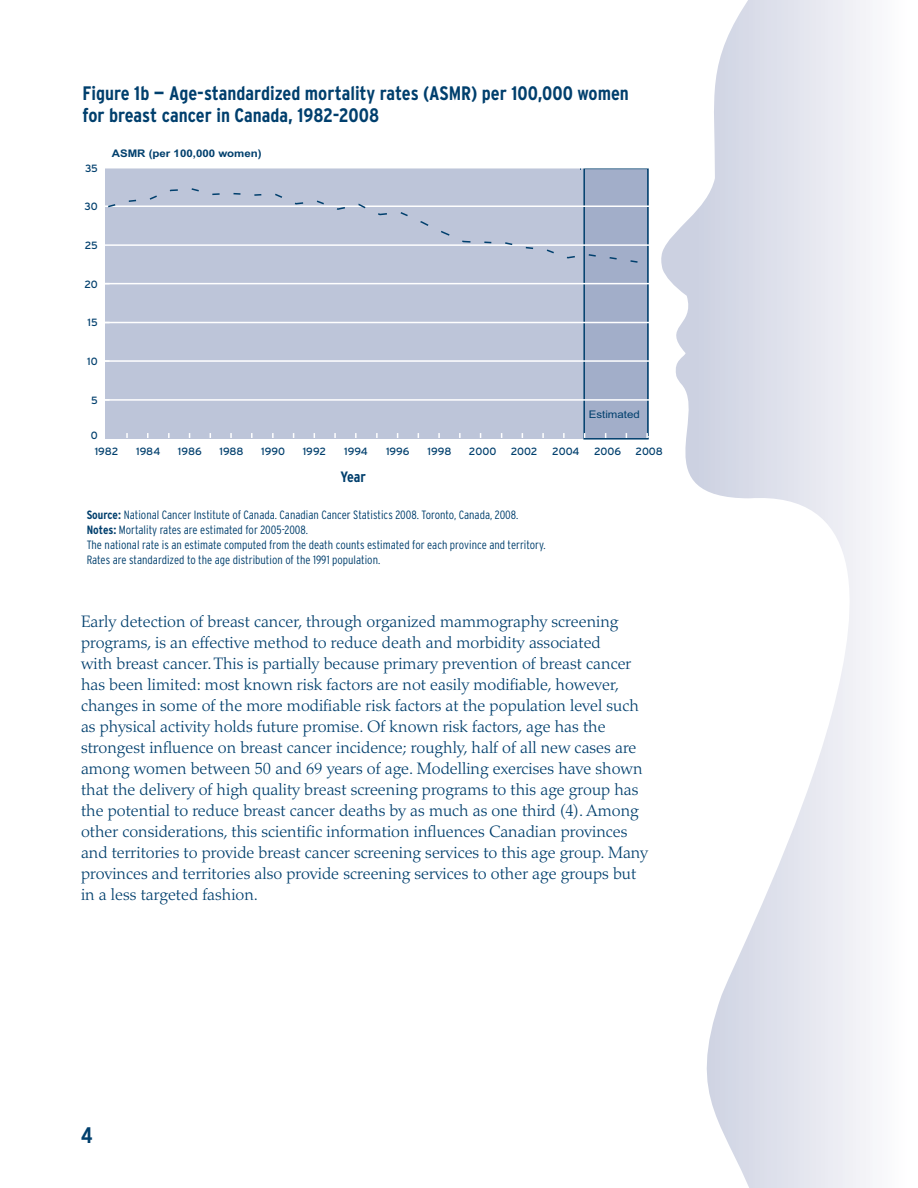
<style>
.page{position:relative;width:918px;height:1188px;background:#fff}
.page>*{position:absolute;margin:0;border:0;box-sizing:border-box;transform-origin:0 0}
.t1{font:700 condensed 22.5px "Interstate";color:#003f6d}
.t2{font:700 condensed 19.5px/22.2px "Interstate";color:#003f6d}
.t3{font:300 16.5px/21px "Palatino";color:#003f6d}
.t4{font:700 condensed 15px "Interstate";color:#003f6d}
.t5{font:300 condensed 12px/15px "Interstate";color:#003f6d}
.t6{font:10.5px "Interstate";color:#003f6d}
.t7{font:700 10.5px "Arial";color:#003f6d;scale:1.09 1}
.t8{font:10.5px "Arial";color:#003f6d;scale:1.09 1}
.s1{font-weight:700}
</style>
<div class="page">
<svg style="left:661px;top:0;width:209px;height:1187px"></svg>
<div style="left:105px;top:168px;width:544px;height:270px;background:#bdc5d9"></div>
<div style="left:584px;top:168px;width:64px;height:271px;background:#a2aec9"></div>
<div style="left:583px;top:168px;width:66px;height:272px;border:2px solid #003f6d"></div>
<svg style="left:646px;top:434px;width:3px;height:5px"></svg>
<hr style="left:105px;top:399px;width:544px;height:2px;background:#fff">
<hr style="left:105px;top:360px;width:544px;height:2px;background:#fff">
<hr style="left:105px;top:322px;width:544px;height:1px;background:#fff">
<hr style="left:105px;top:283px;width:544px;height:1px;background:#fff">
<hr style="left:105px;top:244px;width:544px;height:2px;background:#fff">
<hr style="left:105px;top:205px;width:544px;height:2px;background:#fff">
<svg style="left:106px;top:204px;width:11px;height:4px"></svg>
<svg style="left:128px;top:199px;width:9px;height:3px"></svg>
<svg style="left:149px;top:195px;width:8px;height:5px"></svg>
<svg style="left:169px;top:189px;width:9px;height:3px"></svg>
<svg style="left:191px;top:188px;width:8px;height:4px"></svg>
<svg style="left:212px;top:193px;width:8px;height:3px"></svg>
<svg style="left:234px;top:193px;width:6px;height:2px"></svg>
<svg style="left:254px;top:194px;width:7px;height:2px"></svg>
<svg style="left:275px;top:193px;width:8px;height:5px"></svg>
<svg style="left:294px;top:202px;width:10px;height:3px"></svg>
<svg style="left:315px;top:200px;width:11px;height:6px"></svg>
<svg style="left:336px;top:207px;width:9px;height:3px"></svg>
<svg style="left:357px;top:203px;width:10px;height:6px"></svg>
<svg style="left:378px;top:213px;width:9px;height:3px"></svg>
<svg style="left:400px;top:212px;width:8px;height:5px"></svg>
<svg style="left:420px;top:221px;width:9px;height:5px"></svg>
<svg style="left:441px;top:230px;width:9px;height:6px"></svg>
<svg style="left:462px;top:240px;width:9px;height:3px"></svg>
<svg style="left:484px;top:241px;width:7px;height:2px"></svg>
<svg style="left:503px;top:242px;width:11px;height:4px"></svg>
<svg style="left:525px;top:246px;width:9px;height:3px"></svg>
<svg style="left:546px;top:249px;width:8px;height:5px"></svg>
<svg style="left:566px;top:256px;width:9px;height:3px"></svg>
<svg style="left:588px;top:254px;width:8px;height:3px"></svg>
<svg style="left:609px;top:257px;width:8px;height:3px"></svg>
<svg style="left:630px;top:260px;width:8px;height:3px"></svg>
<p class="t2" style="left:82px;top:83px;width:548px">Figure 1b — Age-standardized mortality rates (ASMR) per 100,000 women for breast cancer in Canada, 1982-2008</p>
<p class="t6" style="left:85px;top:164px;width:14px">35</p>
<p class="t6" style="left:85px;top:202px;width:15px">30</p>
<p class="t6" style="left:85px;top:241px;width:15px">25</p>
<p class="t6" style="left:84px;top:280px;width:15px">20</p>
<p class="t6" style="left:88px;top:319px;width:12px">15</p>
<p class="t6" style="left:87px;top:357px;width:12px">10</p>
<p class="t6" style="left:91px;top:396px;width:8px">5</p>
<p class="t6" style="left:91px;top:432px;width:8px">0</p>
<p class="t7" style="left:112px;top:148px;width:139px">ASMR (per 100,000 women)</p>
<p class="t8" style="left:589px;top:408px;width:48px">Estimated</p>
<p class="t6" style="left:95px;top:448px;width:25px">1982</p>
<p class="t6" style="left:136px;top:448px;width:26px">1984</p>
<p class="t6" style="left:178px;top:448px;width:25px">1986</p>
<p class="t6" style="left:219px;top:448px;width:26px">1988</p>
<p class="t6" style="left:261px;top:448px;width:25px">1990</p>
<p class="t6" style="left:303px;top:448px;width:25px">1992</p>
<p class="t6" style="left:344px;top:448px;width:25px">1994</p>
<p class="t6" style="left:386px;top:448px;width:25px">1996</p>
<p class="t6" style="left:427px;top:448px;width:25px">1998</p>
<p class="t6" style="left:469px;top:448px;width:29px">2000</p>
<p class="t6" style="left:511px;top:448px;width:28px">2002</p>
<p class="t6" style="left:552px;top:448px;width:29px">2004</p>
<p class="t6" style="left:594px;top:448px;width:29px">2006</p>
<p class="t6" style="left:636px;top:448px;width:29px">2008</p>
<p class="t4" style="left:340px;top:471px;width:27px">Year</p>
<p class="t5" style="left:87px;top:509px;width:460px"><span class="s1">Source:</span> National Cancer Institute of Canada. Canadian Cancer Statistics 2008. Toronto, Canada, 2008.<br><span class="s1">Notes:</span> Mortality rates are estimated for 2005-2008.<br>The national rate is an estimate computed from the death counts estimated for each province and territory.<br>Rates are standardized to the age distribution of the 1991 population.</p>
<p class="t3" style="left:81px;top:613px;width:569px">Early detection of breast cancer, through organized mammography screening programs, is an effective method to reduce death and morbidity associated<br>with breast cancer. This is partially because primary prevention of breast cancer has been limited: most known risk factors are not easily modifiable, however, changes in some of the more modifiable risk factors at the population level such as physical activity holds future promise. Of known risk factors, age has the strongest influence on breast cancer incidence; roughly, half of all new cases are among women between 50 and 69 years of age. Modelling exercises have shown that the delivery of high quality breast screening programs to this age group has the potential to reduce breast cancer deaths by as much as one third (4). Among other considerations, this scientific information influences Canadian provinces and territories to provide breast cancer screening services to this age group. Many provinces and territories also provide screening services to other age groups but in a less targeted fashion.</p>
<h1 class="t1" style="left:81px;top:1127px;width:13px">4</h1>
</div>
